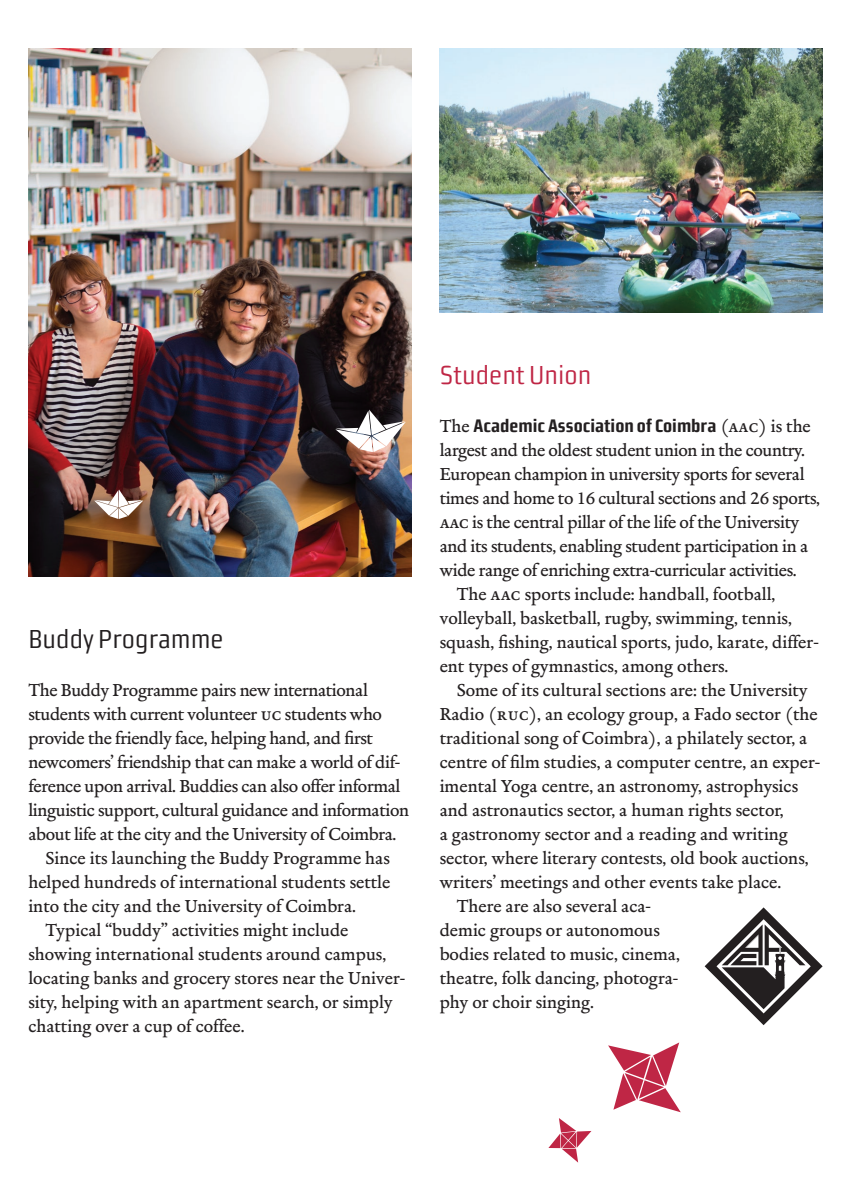
<style>
.page{position:relative;width:851px;height:1191px;background:#fff}
.page>*{position:absolute;margin:0;border:0;box-sizing:border-box;transform-origin:0 0}
.t1{font:26px "Morgan Sans Cond";color:#231f20}
.t2{font:26px "Morgan Sans Cond";color:#bf2645}
.t3{font:18px "Merlo Roman Lining";color:#231f20}
.t4{font:18px "Merlo Roman Lining";letter-spacing:-.02em;color:#231f20}
.t5{font:700 18px "Morgan Sans Cond";color:#231f20}
.s1{font-family:"Merlo Roman Caps"}
.s2{font-family:"Merlo Roman Lining";font-weight:400}
.s3{font-family:"Merlo Roman Caps";font-weight:400}
</style>
<div class="page">
<svg style="left:704px;top:907px;width:118px;height:118px"></svg>
<img style="left:28px;top:48px;width:383px;height:528px">
<img style="left:439px;top:48px;width:383px;height:264px">
<svg style="left:94px;top:489px;width:49px;height:30px"></svg>
<svg style="left:335px;top:409px;width:71px;height:43px"></svg>
<svg style="left:608px;top:1042px;width:72px;height:70px"></svg>
<svg style="left:548px;top:1118px;width:43px;height:44px"></svg>
<h1 class="t1" style="left:28px;top:624px;width:197px">Buddy Programme</h1>
<p class="t4" style="left:28px;top:680px;width:341px">The Buddy Programme pairs new international</p>
<p class="t4" style="left:28px;top:704px;width:355px">students with current volunteer <span class="s1">uc</span> students who</p>
<p class="t4" style="left:28px;top:728px;width:346px">provide the friendly face, helping hand, and first</p>
<p class="t4" style="left:28px;top:752px;width:373px">newcomers’ friendship that can make a world of dif-</p>
<p class="t4" style="left:28px;top:776px;width:373px">ference upon arrival. Buddies can also offer informal</p>
<p class="t4" style="left:28px;top:800px;width:382px">linguistic support, cultural guidance and information</p>
<p class="t4" style="left:28px;top:824px;width:369px">about life at the city and the University of Coimbra.</p>
<p class="t3" style="left:45px;top:848px;width:346px">Since its launching the Buddy Programme has</p>
<p class="t3" style="left:28px;top:872px;width:363px">helped hundreds of international students settle</p>
<p class="t3" style="left:28px;top:896px;width:329px">into the city and the University of Coimbra.</p>
<p class="t3" style="left:45px;top:920px;width:304px">Typical “buddy” activities might include</p>
<p class="t3" style="left:28px;top:944px;width:359px">showing international students around campus,</p>
<p class="t3" style="left:28px;top:968px;width:378px">locating banks and grocery stores near the Univer-</p>
<p class="t3" style="left:28px;top:992px;width:365px">sity, helping with an apartment search, or simply</p>
<p class="t3" style="left:28px;top:1016px;width:218px">chatting over a cup of coffee.</p>
<h1 class="t2" style="left:439px;top:360px;width:153px">Student Union</h1>
<p class="t5" style="left:439px;top:415px;width:372px"><span class="s2">The</span> Academic Association of Coimbra <span class="s2">(</span><span class="s3">aac</span><span class="s2">) is the</span></p>
<p class="t4" style="left:439px;top:440px;width:367px">largest and the oldest student union in the country.</p>
<p class="t4" style="left:439px;top:464px;width:366px">European champion in university sports for several</p>
<p class="t4" style="left:439px;top:488px;width:382px">times and home to 16 cultural sections and 26 sports,</p>
<p class="t4" style="left:439px;top:512px;width:361px"><span class="s1">aac</span> is the central pillar of the life of the University</p>
<p class="t4" style="left:439px;top:536px;width:370px">and its students, enabling student participation in a</p>
<p class="t4" style="left:439px;top:560px;width:358px">wide range of enriching extra-curricular activities.</p>
<p class="t3" style="left:456px;top:584px;width:320px">The <span class="s1">aac</span> sports include: handball, football,</p>
<p class="t3" style="left:439px;top:608px;width:354px">volleyball, basketball, rugby, swimming, tennis,</p>
<p class="t3" style="left:439px;top:632px;width:380px">squash, fishing, nautical sports, judo, karate, differ-</p>
<p class="t3" style="left:439px;top:656px;width:290px">ent types of gymnastics, among others.</p>
<p class="t3" style="left:456px;top:680px;width:352px">Some of its cultural sections are: the University</p>
<p class="t3" style="left:439px;top:704px;width:379px">Radio (<span class="s1">ruc</span>), an ecology group, a Fado sector (the</p>
<p class="t3" style="left:439px;top:728px;width:369px">traditional song of Coimbra), a philately sector, a</p>
<p class="t3" style="left:439px;top:752px;width:382px">centre of film studies, a computer centre, an exper-</p>
<p class="t3" style="left:439px;top:776px;width:360px">imental Yoga centre, an astronomy, astrophysics</p>
<p class="t3" style="left:439px;top:800px;width:345px">and astronautics sector, a human rights sector,</p>
<p class="t3" style="left:439px;top:824px;width:350px">a gastronomy sector and a reading and writing</p>
<p class="t3" style="left:439px;top:848px;width:370px">sector, where literary contests, old book auctions,</p>
<p class="t3" style="left:439px;top:872px;width:343px">writers’ meetings and other events take place.</p>
<p class="t3" style="left:456px;top:896px;width:196px">There are also several aca-</p>
<p class="t3" style="left:439px;top:920px;width:222px">demic groups or autonomous</p>
<p class="t3" style="left:439px;top:944px;width:242px">bodies related to music, cinema,</p>
<p class="t3" style="left:439px;top:968px;width:240px">theatre, folk dancing, photogra-</p>
<p class="t3" style="left:439px;top:992px;width:156px">phy or choir singing.</p>
</div>
